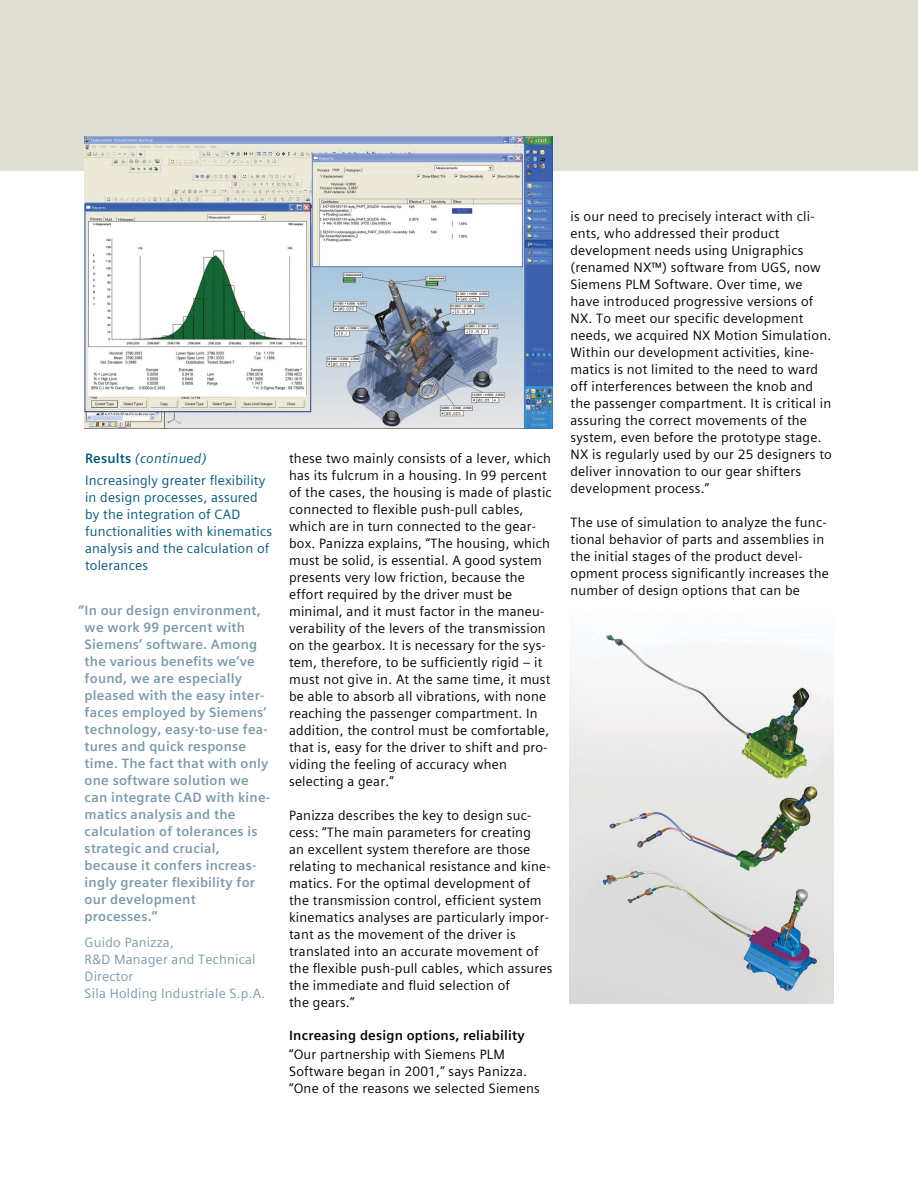
<style>
.page{position:relative;width:918px;height:1188px;background:#fff}
.page>*{position:absolute;margin:0;border:0;box-sizing:border-box;transform-origin:0 0}
.Body_text{font:13.5px/17px "Siemens Sans Global";letter-spacing:.015em;color:#000}
.Quotes{font:700 13.5px/17px "Siemens Sans Global";letter-spacing:.015em;color:#7b9aa9}
.Side_bar_text{font:13.5px/17px "Siemens Sans Global";letter-spacing:.015em;color:#005779}
.Quotes_credit{font:13.5px/17px "Siemens Sans Global";letter-spacing:.015em;color:#7b9aa9}
.Body_subhead{font:700 13.5px "Siemens Sans Global";letter-spacing:.015em;color:#000}
.Side_bar_head{font:italic 13.5px "Siemens Sans Global";letter-spacing:.015em;color:#005779}
.s1{font-weight:700;font-style:normal}
</style>
<div class="page">
<div style="left:0;top:0;width:918px;height:170px;background:#dfded5"></div>
<img style="left:570px;top:634px;width:263px;height:369px">
<img style="left:85px;top:136px;width:468px;height:293px">
<p class="Side_bar_head" style="left:85px;top:448px;width:123px"><span class="s1">Results</span> (continued)</p>
<p class="Side_bar_text" style="left:85px;top:472px;width:189px">Increasingly greater flexibility in design processes, assured by the integration of CAD functionalities with kinematics analysis and the calculation of tolerances</p>
<p class="Quotes" style="left:85px;top:602px;width:187px;text-indent:-6px">“In our design environment, we work 99 percent with<br>Siemens’ software. Among the various benefits we’ve found, we are especially pleased with the easy inter&shy;faces employed by Siemens’ technology, easy-to-use fea&shy;tures and quick response time. The fact that with only one software solution we can integrate CAD with kine&shy;matics analysis and the calculation of tolerances is strategic and crucial, because it confers increas&shy;ingly greater flexibility for our development processes.”</p>
<p class="Quotes_credit" style="left:85px;top:934px;width:182px">Guido Panizza,<br>R&amp;D Manager and Technical<br>Director<br>Sila Holding Industriale S.p.A.</p>
<p class="Body_text" style="left:289px;top:450px;width:264px">these two mainly consists of a lever, which has its fulcrum in a housing. In 99 percent of the cases, the housing is made of plastic connected to flexible push-pull cables, which are in turn connected to the gear&shy;box. Panizza explains, “The housing, which must be solid, is essential. A good system presents very low friction, because the effort required by the driver must be minimal, and it must factor in the maneu&shy;verability of the levers of the transmission on the gearbox. It is necessary for the sys&shy;tem, therefore, to be sufficiently rigid – it must not give in. At the same time, it must be able to absorb all vibrations, with none reaching the passenger compartment. In addition, the control must be comfortable, that is, easy for the driver to shift and pro&shy;viding the feeling of accuracy when selecting a gear.”</p>
<p class="Body_text" style="left:289px;top:807px;width:265px">Panizza describes the key to design suc&shy;cess: “The main parameters for creating<br>an excellent system therefore are those relating to mechanical resistance and kine&shy;matics. For the optimal development of the transmission control, efficient system kinematics analyses are particularly impor&shy;tant as the movement of the driver is translated into an accurate movement of the flexible push-pull cables, which assures the immediate and fluid selection of<br>the gears.”</p>
<p class="Body_subhead" style="left:289px;top:1025px;width:237px">Increasing design options, reliability</p>
<p class="Body_text" style="left:289px;top:1046px;width:252px">“Our partnership with Siemens PLM<br>Software began in 2001,” says Panizza. “One of the reasons we selected Siemens</p>
<p class="Body_text" style="left:571px;top:208px;width:263px">is our need to precisely interact with cli&shy;ents, who addressed their product development needs using Unigraphics (renamed NX™) software from UGS, now Siemens PLM Software. Over time, we have introduced progressive versions of NX. To meet our specific development needs, we acquired NX Motion Simulation.<br>Within our development activities, kine&shy;matics is not limited to the need to ward off interferences between the knob and the passenger compartment. It is critical in assuring the correct movements of the system, even before the prototype stage.<br>NX is regularly used by our 25 designers to deliver innovation to our gear shifters development process.”</p>
<p class="Body_text" style="left:571px;top:514px;width:260px">The use of simulation to analyze the func&shy;tional behavior of parts and assemblies in the initial stages of the product devel&shy;opment process significantly increases the number of design options that can be</p>
</div>
